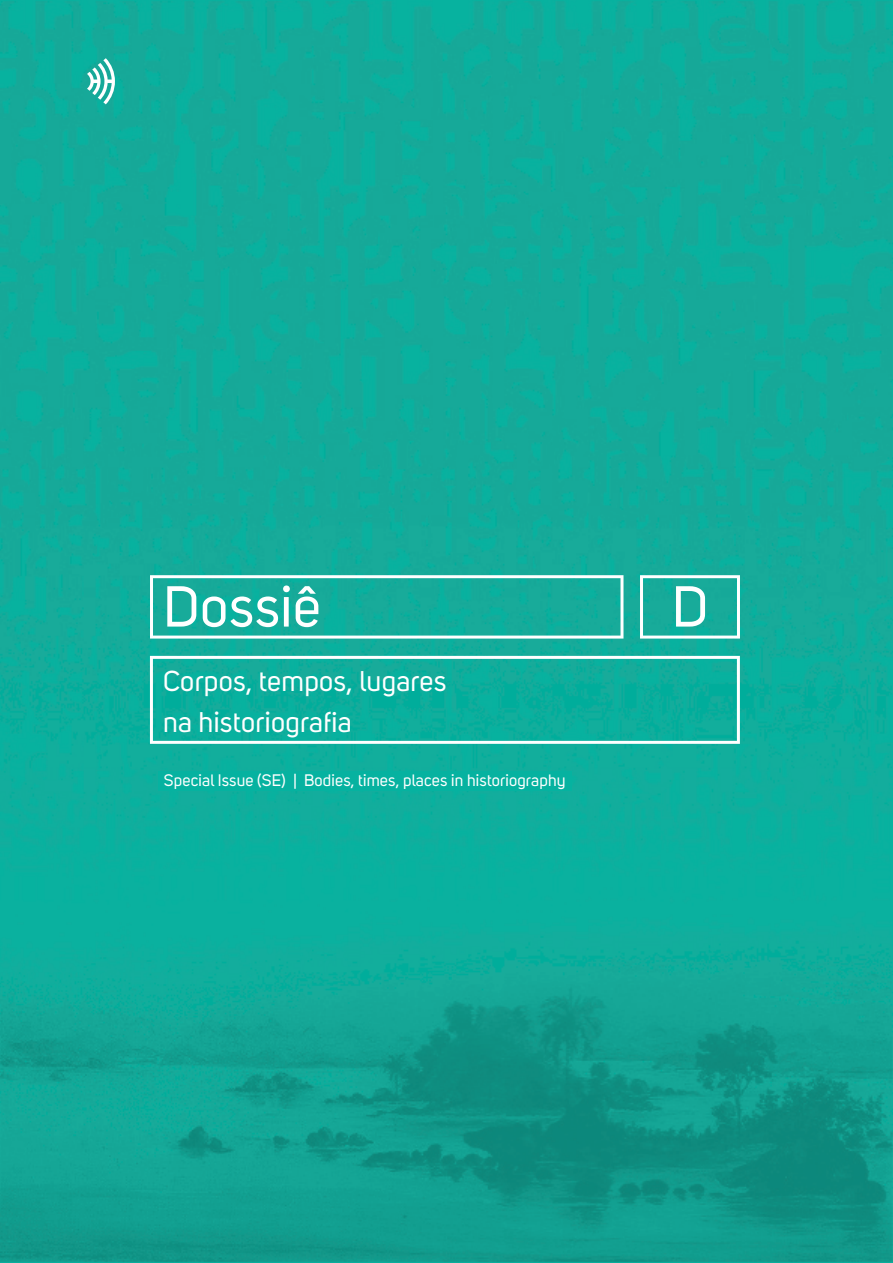
<style>
.page{position:relative;width:893px;height:1263px;background:#fff}
.page>*{position:absolute;margin:0;border:0;box-sizing:border-box;transform-origin:0 0}
.t1{font:57px "Uni Sans";letter-spacing:.01em;color:#fff}
.t2{font:28.5px/40.5px "Uni Sans";letter-spacing:.01em;color:#fff}
.t3{font:16.5px "Uni Sans";letter-spacing:.01em;color:#fff}
</style>
<div class="page">
<img style="left:0;top:0;width:892px;height:1263px">
<svg style="left:150px;top:575px;width:473px;height:63px;background:#2ab3a4"></svg>
<svg style="left:640px;top:575px;width:100px;height:63px;background:#35b6a8"></svg>
<svg style="left:87px;top:58px;width:28px;height:46px"></svg>
<svg style="left:150px;top:656px;width:590px;height:88px;background:#1eb3a3"></svg>
<div style="left:158px;top:771px;width:413px;height:19px;background:#06b2a0"></div>
<h1 class="t1" style="left:163px;top:574px;width:159px">Dossiê</h1>
<h1 class="t1" style="left:672px;top:574px;width:38px">D</h1>
<h2 class="t2" style="left:163px;top:661px;width:285px">Corpos, tempos, lugares na historiografia</h2>
<p class="t3" style="left:164px;top:770px;width:403px">Special Issue (SE) | Bodies, times, places in historiography</p>
</div>
